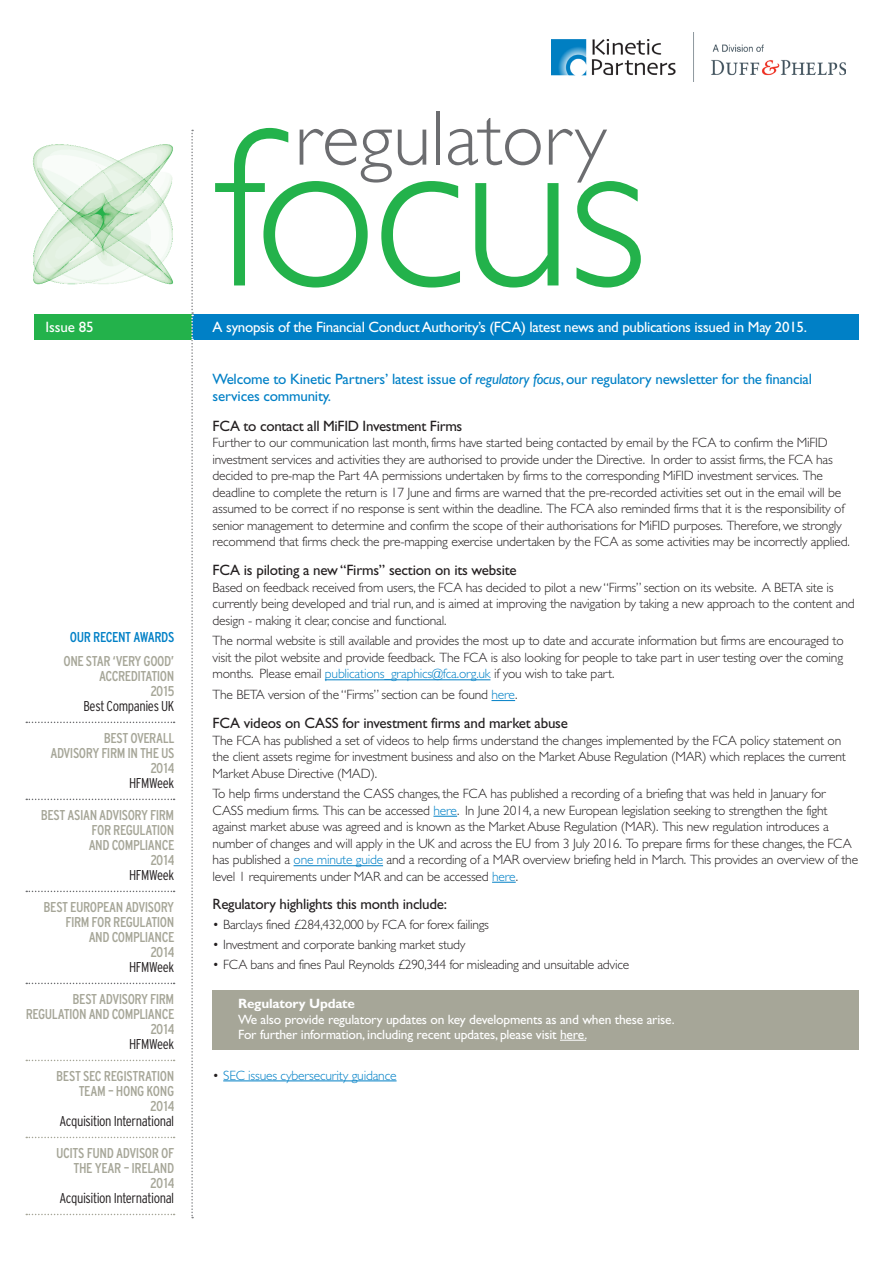
<style>
.page{position:relative;width:893px;height:1263px;background:#fff}
.page>*{position:absolute;margin:0;border:0;box-sizing:border-box;transform-origin:0 0}
.t1{font:300 228px "Gill Sans Std";letter-spacing:-.025em;color:#23b24b}
.text{font:300 78px "Gill Sans Std";color:#6c6d70}
.text-2{font:15px "Gill Sans Std";letter-spacing:-.015em;color:#231f20}
.quote{font:15px/16.5px "Gill Sans Std";letter-spacing:-.015em;color:#0080c6}
.text-3{font:15px "Gill Sans Std";letter-spacing:-.02em;color:#fff}
.web_address{font:15px "Gill Sans Std";letter-spacing:-.02em;color:#231f20}
.t2{font:condensed 14.25px/15px "I515 Interstate Regular";letter-spacing:-.03em;color:#a6a698;text-align:right}
.t3{font:condensed 14.25px "I514 Interstate Light";letter-spacing:-.03em;color:#231f20}
.t4{font:condensed 14.25px "I515 Interstate Regular";letter-spacing:-.03em;color:#0080c6}
.text-4{font:300 13.5px/16.5px "Gill Sans Std";letter-spacing:-.015em;color:#231f20}
.web_address-2{font:300 13.5px/16.5px "Gill Sans Std";letter-spacing:-.015em;color:#231f20}
.text-5{font:13.5px/15.3px "Gill Sans Std";letter-spacing:-.015em;color:#fff}
.text-6{font:300 13.5px "Gill Sans Std";letter-spacing:-.015em;color:#0080c6}
.s1{font-style:italic}
.s2{color:#0080c6}
.s3{font-weight:700}
.s4{color:#231f20}
</style>
<div class="page">
<img style="left:551px;top:33px;width:295px;height:48px">
<div style="left:191px;top:315px;width:668px;height:25px;background:#0080c6"></div>
<div style="left:34px;top:315px;width:157px;height:25px;background:#23b24b"></div>
<img style="left:33px;top:144px;width:140px;height:141px">
<svg style="left:191px;top:130px;width:2px;height:1088px"></svg>
<hr style="left:325px;top:679px;width:165px;height:1px;background:#0080c6">
<svg style="left:491px;top:700px;width:24px;height:1px"></svg>
<svg style="left:433px;top:816px;width:24px;height:1px"></svg>
<hr style="left:294px;top:865px;width:89px;height:1px;background:#0080c6">
<svg style="left:492px;top:882px;width:24px;height:1px"></svg>
<hr style="left:223px;top:1080px;width:174px;height:1px;background:#0080c6">
<div style="left:213px;top:990px;width:646px;height:60px;background:#a6a698"></div>
<svg style="left:560px;top:1040px;width:26px;height:1px"></svg>
<svg style="left:26px;top:722px;width:149px;height:1px"></svg>
<svg style="left:26px;top:799px;width:149px;height:1px"></svg>
<svg style="left:26px;top:891px;width:149px;height:1px"></svg>
<svg style="left:26px;top:983px;width:149px;height:1px"></svg>
<svg style="left:26px;top:1060px;width:149px;height:1px"></svg>
<svg style="left:26px;top:1137px;width:149px;height:1px"></svg>
<svg style="left:26px;top:1214px;width:149px;height:1px"></svg>
<p class="text" style="left:295px;top:95px;width:313px">regulatory</p>
<p class="t1" style="left:213px;top:81px;width:437px">focus</p>
<p class="text-3" style="left:45px;top:319px;width:50px">Issue 85</p>
<p class="text-3" style="left:213px;top:319px;width:596px">A synopsis of the Financial Conduct Authority’s (FCA) latest news and publications issued in May 2015.</p>
<p class="t4" style="left:70px;top:629px;width:106px">OUR RECENT AWARDS</p>
<p class="t2" style="left:64px;top:653px;width:112px">ONE STAR ‘VERY GOOD’<br>ACCREDITATION</p>
<p class="t2" style="left:150px;top:683px;width:25px">2015</p>
<p class="t3" style="left:83px;top:698px;width:92px">Best Companies UK</p>
<p class="t2" style="left:50px;top:730px;width:125px">BEST OVERALL<br>ADVISORY FIRM IN THE US</p>
<p class="t2" style="left:150px;top:760px;width:25px">2014</p>
<p class="t3" style="left:129px;top:775px;width:47px">HFMWeek</p>
<p class="t2" style="left:89px;top:807px;width:87px;text-align:justify;text-indent:-48px">BEST ASIAN ADVISORY FIRM FOR REGULATION AND COMPLIANCE</p>
<p class="t2" style="left:150px;top:852px;width:25px">2014</p>
<p class="t3" style="left:129px;top:867px;width:47px">HFMWeek</p>
<p class="t2" style="left:44px;top:899px;width:132px">BEST EUROPEAN ADVISORY<br>FIRM FOR REGULATION<br>AND COMPLIANCE</p>
<p class="t2" style="left:150px;top:944px;width:25px">2014</p>
<p class="t3" style="left:129px;top:959px;width:47px">HFMWeek</p>
<p class="t2" style="left:26px;top:991px;width:150px">BEST ADVISORY FIRM<br>REGULATION AND COMPLIANCE<br>2014</p>
<p class="t3" style="left:129px;top:1036px;width:47px">HFMWeek</p>
<p class="t2" style="left:56px;top:1068px;width:120px">BEST SEC REGISTRATION<br>TEAM – HONG KONG<br>2014</p>
<p class="t3" style="left:60px;top:1113px;width:116px">Acquisition International</p>
<p class="t2" style="left:56px;top:1145px;width:120px">UCITS FUND ADVISOR OF<br>THE YEAR – IRELAND<br>2014</p>
<p class="t3" style="left:60px;top:1190px;width:116px">Acquisition International</p>
<p class="quote" style="left:213px;top:371px;width:601px">Welcome to Kinetic Partners’ latest issue of <span class="s1">regulatory focus</span>, our regulatory newsletter for the financial services community.</p>
<p class="web_address" style="left:213px;top:417px;width:251px">FCA to contact all MiFID Investment Firms</p>
<p class="web_address-2" style="left:213px;top:435px;width:639px">Further to our communication last month, firms have started being contacted by email by the FCA to confirm the MiFID investment services and activities they are authorised to provide under the Directive. In order to assist firms, the FCA has decided to pre-map the Part 4A permissions undertaken by firms to the corresponding MiFID investment services. The deadline to complete the return is 17 June and firms are warned that the pre-recorded activities set out in the email will be assumed to be correct if no response is sent within the deadline. The FCA also reminded firms that it is the responsibility of senior management to determine and confirm the scope of their authorisations for MiFID purposes. Therefore, we strongly recommend that firms check the pre-mapping exercise undertaken by the FCA as some activities may be incorrectly applied.</p>
<p class="text-2" style="left:213px;top:561px;width:306px">FCA is piloting a new “Firms” section on its website</p>
<p class="text-4" style="left:213px;top:579px;width:644px">Based on feedback received from users, the FCA has decided to pilot a new “Firms” section on its website. A BETA site is currently being developed and trial run, and is aimed at improving the navigation by taking a new approach to the content and design - making it clear, concise and functional.</p>
<p class="text-4" style="left:213px;top:633px;width:633px;text-align:justify">The normal website is still available and provides the most up to date and accurate information but firms are encouraged to visit the pilot website and provide feedback. The FCA is also looking for people to take part in user testing over the coming months. Please email <span class="s2">publications_graphics@fca.org.uk</span> if you wish to take part.</p>
<p class="text-4" style="left:213px;top:687px;width:306px">The BETA version of the “Firms” section can be found <span class="s2">here</span>.</p>
<p class="text-2" style="left:213px;top:714px;width:357px">FCA videos on CASS for investment firms and market abuse</p>
<p class="text-4" style="left:213px;top:732px;width:635px">The FCA has published a set of videos to help firms understand the changes implemented by the FCA policy statement on the client assets regime for investment business and also on the Market Abuse Regulation (MAR) which replaces the current<br>Market Abuse Directive (MAD).</p>
<p class="text-4" style="left:213px;top:786px;width:647px">To help firms understand the CASS changes, the FCA has published a recording of a briefing that was held in January for CASS medium firms. This can be accessed <span class="s2">here</span>. In June 2014, a new European legislation seeking to strengthen the fight against market abuse was agreed and is known as the Market Abuse Regulation (MAR). This new regulation introduces a number of changes and will apply in the UK and across the EU from 3 July 2016. To prepare firms for these changes, the FCA has published a <span class="s2">one minute guide</span> and a recording of a MAR overview briefing held in March. This provides an overview of the level 1 requirements under MAR and can be accessed <span class="s2">here</span>.</p>
<p class="text-2" style="left:213px;top:896px;width:236px">Regulatory highlights this month include:</p>
<p class="text-4" style="left:213px;top:917px;width:278px">• Barclays fined £284,432,000 by FCA for forex failings</p>
<p class="text-4" style="left:213px;top:937px;width:254px">• Investment and corporate banking market study</p>
<p class="text-4" style="left:213px;top:957px;width:418px">• FCA bans and fines Paul Reynolds £290,344 for misleading and unsuitable advice</p>
<p class="text-5" style="left:238px;top:996px;width:438px"><span class="s3">Regulatory Update<br></span>We also provide regulatory updates on key developments as and when these arise.<br>For further information, including recent updates, please visit here.</p>
<p class="text-6" style="left:213px;top:1067px;width:185px"><span class="s4">•</span> SEC issues cybersecurity guidance</p>
</div>
